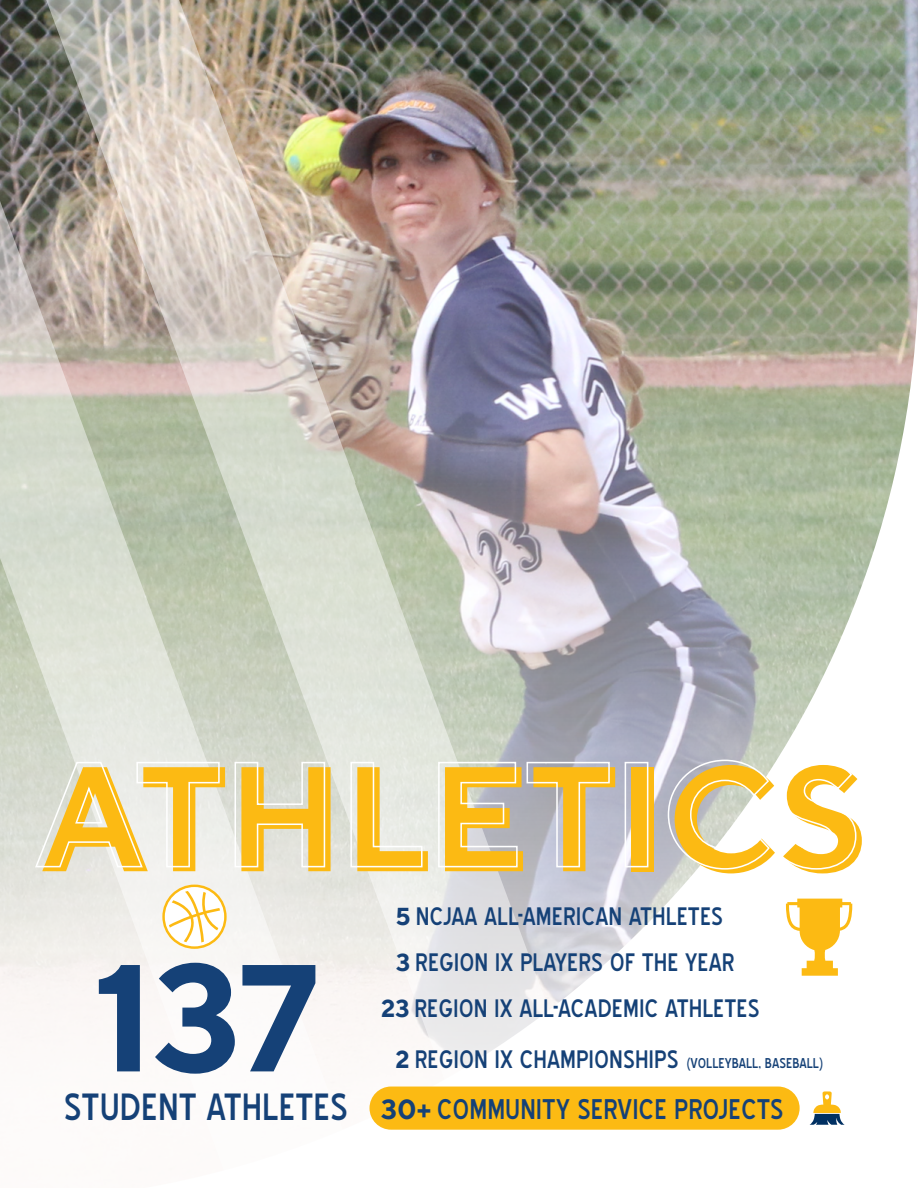
<style>
.page{position:relative;width:918px;height:1188px;background:#fff}
.page>*{position:absolute;margin:0;border:0;box-sizing:border-box;transform-origin:0 0}
.t1{font:700 151.95px "TT Norms";color:#154177}
.t2{font:700 148.65px "TT Norms";color:#fcba13}
.t3{font:36.9px "Blue Highway D";color:#154177}
.t4{font:27.6px "Blue Highway D";color:#154177}
.t5{font:24.6px "Blue Highway D";color:#154177}
.s1{font-family:"TT Norms";font-weight:700}
.s2{font-size:13.8px}
</style>
<div class="page">
<img style="left:623px;top:0;width:295px;height:84px">
<svg style="left:623px;top:84px;width:295px;height:1041px"></svg>
<img style="left:0;top:0;width:623px;height:1130px">
<div style="left:370px;top:1087px;width:430px;height:43px;background:#fcba13;border-radius:22px"></div>
<svg style="left:786px;top:899px;width:66px;height:77px"></svg>
<svg style="left:34px;top:761px;width:186px;height:107px;background:#e8e9e4"></svg>
<svg style="left:234px;top:761px;width:92px;height:107px;background:#dfe1d9"></svg>
<svg style="left:350px;top:761px;width:73px;height:107px;background:#e9ebe6"></svg>
<svg style="left:437px;top:761px;width:81px;height:107px;background:#d1d2d4"></svg>
<svg style="left:526px;top:761px;width:85px;height:107px;background:#babcca"></svg>
<div style="left:625px;top:762px;width:23px;height:105px;border:2px solid #fff"></div>
<svg style="left:667px;top:759px;width:190px;height:111px"></svg>
<svg style="left:810px;top:1091px;width:35px;height:34px"></svg>
<svg style="left:162px;top:885px;width:65px;height:64px"></svg>
<p class="t2" style="left:41px;top:726px;width:829px">ATHLETICS</p>
<p class="t1" style="left:93px;top:923px;width:228px">137</p>
<p class="t3" style="left:64px;top:1085px;width:286px">STUDENT ATHLETES</p>
<p class="t5" style="left:396px;top:902px;width:329px"><span class="s1">5</span> NCJAA ALL-AMERICAN ATHLETES</p>
<p class="t5" style="left:396px;top:948px;width:340px"><span class="s1">3</span> REGION IX PLAYERS OF THE YEAR</p>
<p class="t5" style="left:381px;top:994px;width:380px"><span class="s1">23</span> REGION IX ALL-ACADEMIC ATHLETES</p>
<p class="t5" style="left:396px;top:1044px;width:430px"><span class="s1">2</span> REGION IX CHAMPIONSHIPS <span class="s2">(VOLLEYBALL, BASEBALL)</span></p>
<p class="t4" style="left:381px;top:1092px;width:404px"><span class="s1">30+</span> COMMUNITY SERVICE PROJECTS</p>
</div>
